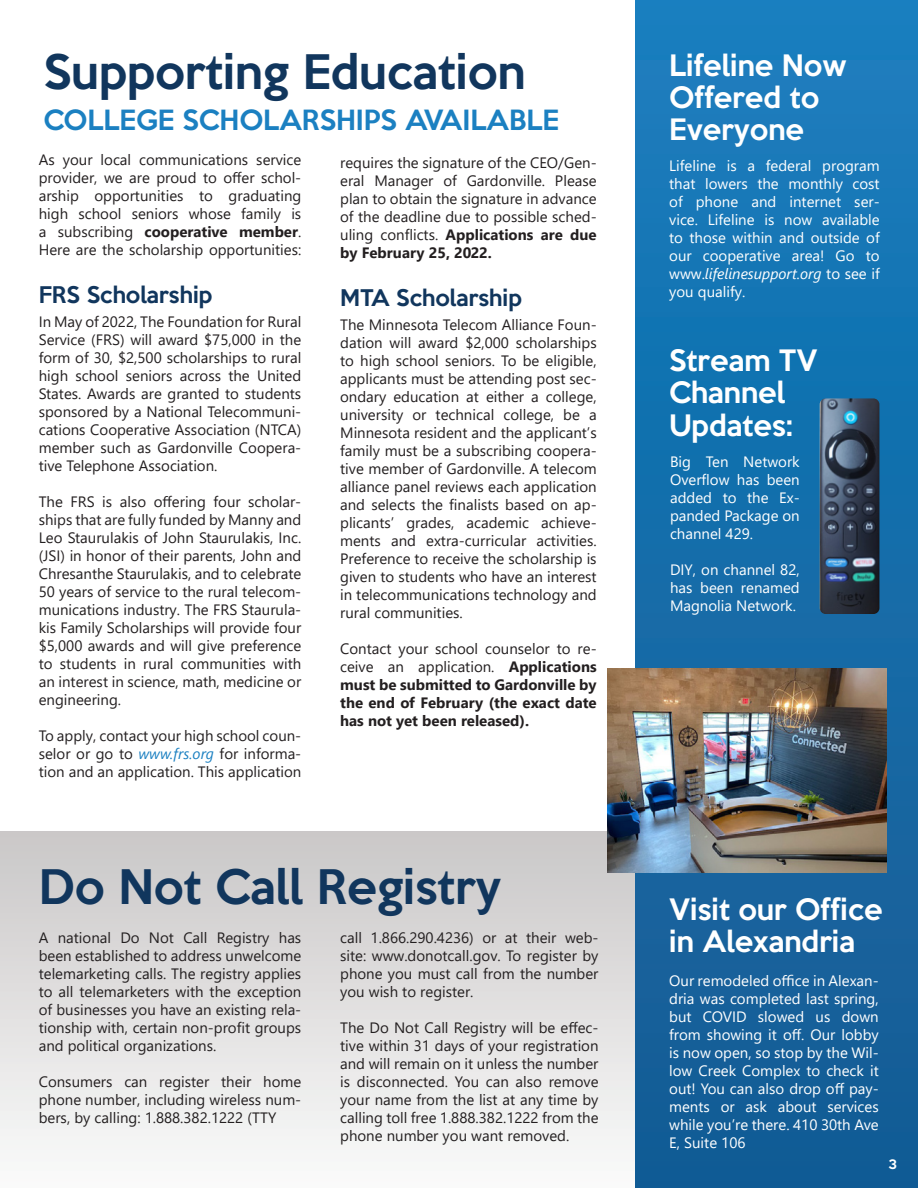
<style>
.page{position:relative;width:918px;height:1188px;background:#fff}
.page>*{position:absolute;margin:0;border:0;box-sizing:border-box;transform-origin:0 0}
.t1{font:500 43.5px "Keep Calm";color:#11365d}
.t2{font:500 27px/32.4px "Keep Calm";color:#fff}
.t3{font:500 25.5px "Keep Calm";color:#1b80c1}
.t4{font:500 21px "Keep Calm";color:#11365d}
.Body_Copy{font:15px/18px "Segoe UI";color:#231f20;text-align:justify}
.Body_Copy-2{font:15px/18px "Segoe UI";color:#fff;text-align:justify}
.Body_Copy-3{font:700 15px/18px "Segoe UI";color:#231f20;text-align:justify}
.t5{font:500 12px "Keep Calm";color:#fff}
.s1{font-weight:700}
.s2{font-style:italic;color:#1b80c1}
.s3{font-weight:400}
.s4{font-style:italic}
</style>
<div class="page">
<div style="left:0;top:832px;width:662px;height:356px;background:linear-gradient(to bottom,#cac7c7,#fafbfa)"></div>
<div style="left:636px;top:0;width:282px;height:1188px;background:linear-gradient(to bottom,#187ebf,#165a91)"></div>
<img style="left:608px;top:668px;width:278px;height:205px">
<img style="left:820px;top:398px;width:59px;height:216px">
<p class="t1" style="left:44px;top:34px;width:483px">Supporting Education</p>
<p class="t3" style="left:44px;top:98px;width:517px">COLLEGE SCHOLARSHIPS AVAILABLE</p>
<p class="Body_Copy" style="left:39px;top:149px;width:264px">As your local communications service provider, we are proud to offer schol&shy;arship opportunities to graduating high school seniors whose family is a subscribing <span class="s1">cooperative member</span>.<br>Here are the scholarship opportunities:</p>
<p class="t4" style="left:39px;top:276px;width:175px">FRS Scholarship</p>
<p class="Body_Copy" style="left:39px;top:311px;width:264px">In May of 2022, The Foundation for Rural Service (FRS) will award $75,000 in the form of 30, $2,500 scholarships to rural high school seniors across the United States. Awards are granted to students sponsored by a National Telecommuni&shy;cations Cooperative Association (NTCA) member such as Gardonville Coopera&shy;tive Telephone Association.</p>
<p class="Body_Copy" style="left:39px;top:491px;width:264px">The FRS is also offering four scholar&shy;ships that are fully funded by Manny and Leo Staurulakis of John Staurulakis, Inc. (JSI) in honor of their parents, John and Chresanthe Staurulakis, and to celebrate 50 years of service to the rural telecom&shy;munications industry. The FRS Staurula&shy;kis Family Scholarships will provide four $5,000 awards and will give preference to students in rural communities with an interest in science, math, medicine or engineering.</p>
<p class="Body_Copy" style="left:39px;top:725px;width:264px">To apply, contact your high school coun&shy;selor or go to <span class="s2">www.frs.org</span> for informa&shy;tion and an application. This application</p>
<p class="Body_Copy" style="left:340px;top:152px;width:258px">requires the signature of the CEO/Gen&shy;eral Manager of Gardonville. Please plan to obtain the signature in advance of the deadline due to possible sched&shy;uling conflicts. <span class="s1">Applications are due by February 25, 2022.</span></p>
<p class="t4" style="left:340px;top:280px;width:183px">MTA Scholarship</p>
<p class="Body_Copy" style="left:340px;top:314px;width:258px">The Minnesota Telecom Alliance Foun&shy;dation will award $2,000 scholarships to high school seniors. To be eligible, applicants must be attending post sec&shy;ondary education at either a college, university or technical college, be a Minnesota resident and the applicant’s family must be a subscribing coopera&shy;tive member of Gardonville. A telecom alliance panel reviews each application and selects the finalists based on ap&shy;plicants’ grades, academic achieve&shy;ments and extra-curricular activities.<br>Preference to receive the scholarship is given to students who have an interest in telecommunications technology and rural communities.</p>
<p class="Body_Copy-3" style="left:340px;top:639px;width:258px"><span class="s3">Contact your school counselor to re&shy;ceive an application.</span> Applications must be submitted to Gardonville by the end of February (the exact date has not yet been released).</p>
<p class="t1" style="left:39px;top:849px;width:464px">Do Not Call Registry</p>
<p class="Body_Copy" style="left:39px;top:927px;width:264px">A national Do Not Call Registry has been established to address unwelcome telemarketing calls. The registry applies to all telemarketers with the exception of businesses you have an existing rela&shy;tionship with, certain non-profit groups and political organizations.</p>
<p class="Body_Copy" style="left:39px;top:1071px;width:264px">Consumers can register their home phone number, including wireless num&shy;bers, by calling: 1.888.382.1222 (TTY</p>
<p class="Body_Copy" style="left:340px;top:928px;width:260px">call 1.866.290.4236) or at their web&shy;site: www.donotcall.gov. To register by phone you must call from the number you wish to register.</p>
<p class="Body_Copy" style="left:340px;top:1018px;width:260px">The Do Not Call Registry will be effec&shy;tive within 31 days of your registration and will remain on it unless the number is disconnected. You can also remove your name from the list at any time by calling toll free 1.888.382.1222 from the phone number you want removed.</p>
<p class="t2" style="left:669px;top:46px;width:179px">Lifeline Now<br>Offered to<br>Everyone</p>
<p class="Body_Copy-2" style="left:669px;top:156px;width:212px">Lifeline is a federal program that lowers the monthly cost of phone and internet ser&shy;vice. Lifeline is now available to those within and outside of our cooperative area! Go to www.<span class="s4">lifelinesupport.org</span> to see if you qualify.</p>
<p class="t2" style="left:669px;top:342px;width:150px">Stream TV<br>Channel</p>
<p class="t2" style="left:669px;top:407px;width:125px">Updates:</p>
<p class="Body_Copy-2" style="left:670px;top:451px;width:131px">Big Ten Network Overflow has been added to the Ex&shy;panded Package on channel 429.</p>
<p class="Body_Copy-2" style="left:670px;top:559px;width:131px">DIY, on channel 82, has been renamed Magnolia Network.</p>
<p class="t2" style="left:669px;top:891px;width:215px">Visit our Office in Alexandria</p>
<p class="Body_Copy-2" style="left:669px;top:971px;width:211px">Our remodeled office in Alexan&shy;dria was completed last spring, but COVID slowed us down from showing it off. Our lobby is now open, so stop by the Wil&shy;low Creek Complex to check it out! You can also drop off pay&shy;ments or ask about services while you’re there. 410 30th Ave E, Suite 106</p>
<p class="t5" style="left:888px;top:1154px;width:10px">3</p>
</div>
